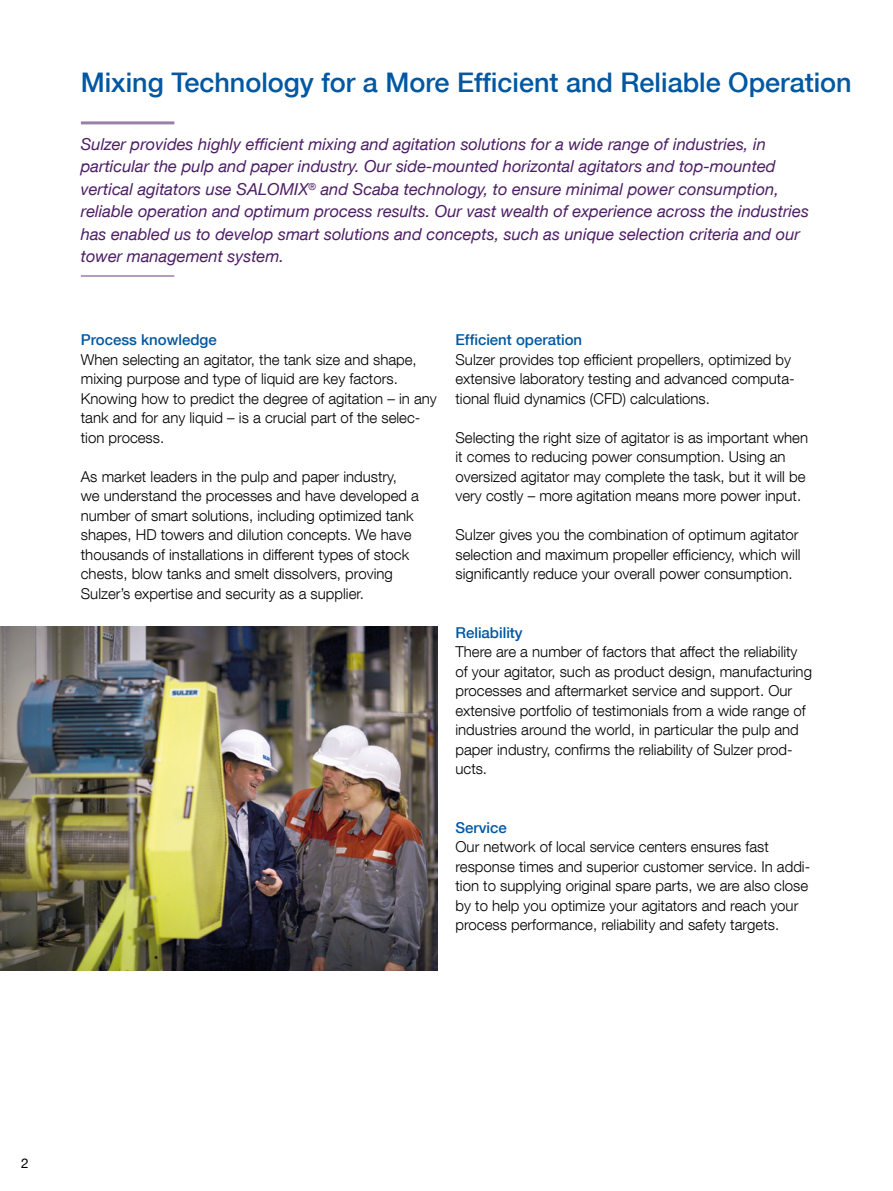
<style>
.page{position:relative;width:893px;height:1191px;background:#fff}
.page>*{position:absolute;margin:0;border:0;box-sizing:border-box;transform-origin:0 0}
.Pääotsikko_18pt_sini{font:500 27px "Helvetica Neue LT Com";color:#0058a2}
.Lead_text{font:italic 16.5px/22.5px "Helvetica Neue LT Com";color:#4d1e65}
.Leipis{font:300 15px/19.5px "Helvetica Neue LT Com";color:#000}
.Väliotsikko{font:500 15px "Helvetica Neue LT Com";color:#0058a2}
.t1{font:13.5px "Helvetica Neue LT Com";color:#000}
</style>
<div class="page">
<hr style="left:81px;top:121px;width:93px;height:3px;background:#997fa9">
<hr style="left:81px;top:275px;width:93px;height:2px;background:#997fa9">
<img style="left:0;top:626px;width:437px;height:344px">
<p class="Pääotsikko_18pt_sini" style="left:81px;top:66px;width:772px">Mixing Technology for a More Efficient and Reliable Operation</p>
<p class="Lead_text" style="left:81px;top:132px;width:730px">Sulzer provides highly efficient mixing and agitation solutions for a wide range of industries, in particular the pulp and paper industry. Our side-mounted horizontal agitators and top-mounted vertical agitators use SALOMIX<sup>®</sup> and Scaba technology, to ensure minimal power consumption, reliable operation and optimum process results. Our vast wealth of experience across the industries has enabled us to develop smart solutions and concepts, such as unique selection criteria and our tower management system.</p>
<p class="Väliotsikko" style="left:81px;top:331px;width:137px">Process knowledge</p>
<p class="Leipis" style="left:81px;top:349px;width:357px">When selecting an agitator, the tank size and shape, mixing purpose and type of liquid are key factors.<br>Knowing how to predict the degree of agitation – in any tank and for any liquid – is a crucial part of the selec&shy;tion process.</p>
<p class="Leipis" style="left:81px;top:466px;width:340px">As market leaders in the pulp and paper industry, we understand the processes and have developed a number of smart solutions, including optimized tank shapes, HD towers and dilution concepts. We have thousands of installations in different types of stock chests, blow tanks and smelt dissolvers, proving Sulzer’s expertise and security as a supplier.</p>
<p class="Väliotsikko" style="left:455px;top:331px;width:128px">Efficient operation</p>
<p class="Leipis" style="left:455px;top:349px;width:341px">Sulzer provides top efficient propellers, optimized by extensive laboratory testing and advanced computa&shy;tional fluid dynamics (CFD) calculations.</p>
<p class="Leipis" style="left:455px;top:427px;width:354px">Selecting the right size of agitator is as important when it comes to reducing power consumption. Using an oversized agitator may complete the task, but it will be very costly – more agitation means more power input.</p>
<p class="Leipis" style="left:455px;top:524px;width:347px">Sulzer gives you the combination of optimum agitator selection and maximum propeller efficiency, which will significantly reduce your overall power consumption.</p>
<p class="Väliotsikko" style="left:455px;top:623px;width:69px">Reliability</p>
<p class="Leipis" style="left:455px;top:641px;width:358px">There are a number of factors that affect the reliability of your agitator, such as product design, manufacturing processes and aftermarket service and support. Our extensive portfolio of testimonials from a wide range of industries around the world, in particular the pulp and paper industry, confirms the reliability of Sulzer prod&shy;ucts.</p>
<p class="Väliotsikko" style="left:455px;top:818px;width:53px">Service</p>
<p class="Leipis" style="left:455px;top:836px;width:356px">Our network of local service centers ensures fast response times and superior customer service. In addi&shy;tion to supplying original spare parts, we are also close by to help you optimize your agitators and reach your process performance, reliability and safety targets.</p>
<p class="t1" style="left:21px;top:1155px;width:9px">2</p>
</div>
